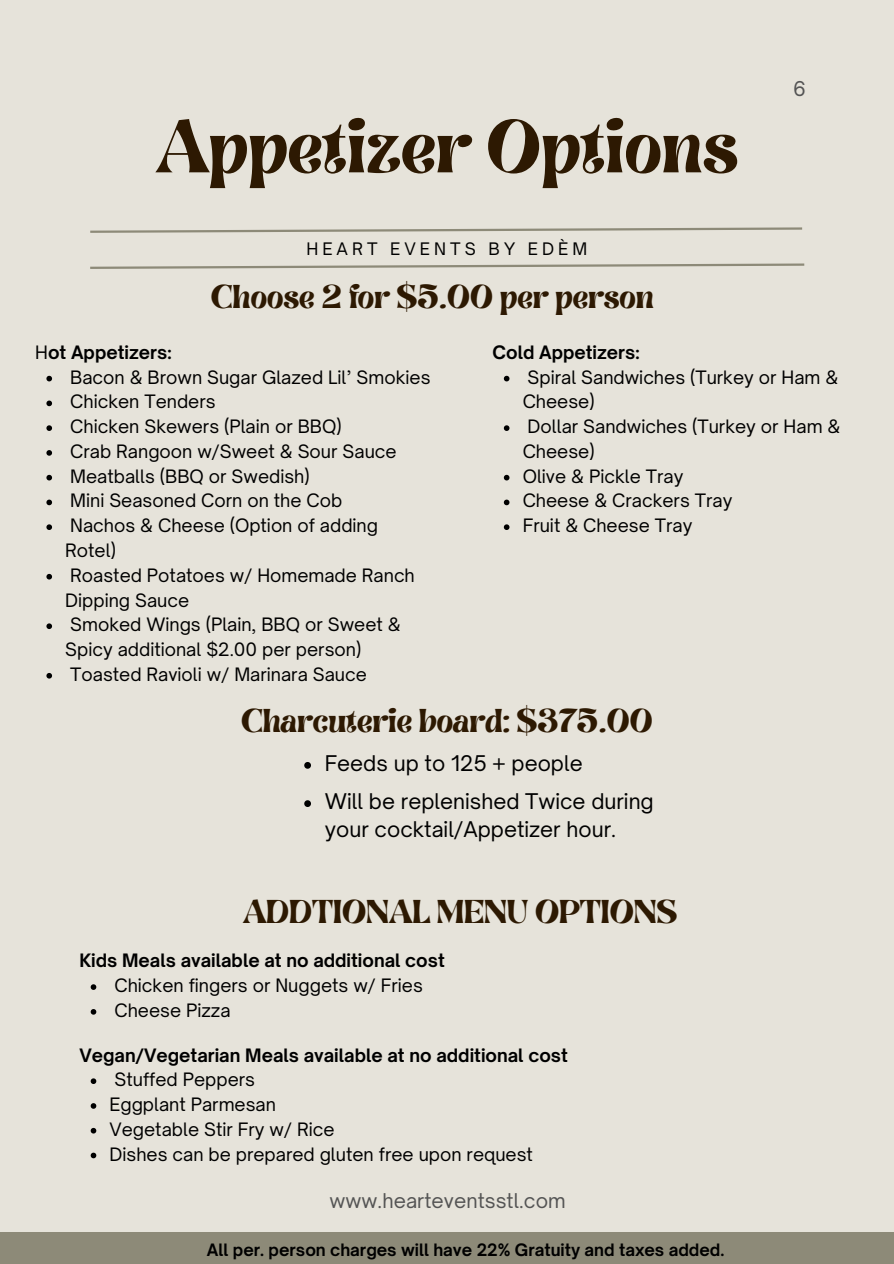
<style>
.page{position:relative;width:894px;height:1264px;background:#fff}
.page>*{position:absolute;margin:0;border:0;box-sizing:border-box;transform-origin:0 0}
.t1{font:60px "Brasika Display";color:#2d1902}
.t2{font:26.55px "Brasika Display";color:#2d1902}
.t3{font:20.7px/28.2px "Open Sauce One";color:#000}
.t4{font:19.5px "Open Sauce One";letter-spacing:.005em;color:#545454}
.t5{font:17.7px/24.8px "Open Sauce One";color:#000}
.t6{font:700 17.7px "Open Sauce One";color:#000}
.t7{font:16.5px "Open Sauce One";letter-spacing:.245em;color:#000}
.t8{font:700 16.35px "Open Sauce One";color:#000}
.s1{font-weight:400}
</style>
<div class="page">
<div style="left:0;top:0;width:893px;height:1263px;background:#e6e3da"></div>
<div style="left:0;top:1232px;width:893px;height:31px;background:#8d8a78"></div>
<svg style="left:90px;top:227px;width:713px;height:6px"></svg>
<svg style="left:90px;top:263px;width:715px;height:6px"></svg>
<svg style="left:46px;top:376px;width:6px;height:5px"></svg>
<svg style="left:46px;top:400px;width:6px;height:6px"></svg>
<svg style="left:46px;top:425px;width:6px;height:6px"></svg>
<svg style="left:46px;top:450px;width:6px;height:5px"></svg>
<svg style="left:46px;top:475px;width:6px;height:5px"></svg>
<svg style="left:46px;top:499px;width:6px;height:6px"></svg>
<svg style="left:46px;top:524px;width:6px;height:6px"></svg>
<svg style="left:46px;top:574px;width:6px;height:5px"></svg>
<svg style="left:46px;top:623px;width:6px;height:6px"></svg>
<svg style="left:46px;top:673px;width:6px;height:5px"></svg>
<svg style="left:503px;top:376px;width:6px;height:5px"></svg>
<svg style="left:503px;top:425px;width:6px;height:6px"></svg>
<svg style="left:503px;top:475px;width:6px;height:5px"></svg>
<svg style="left:503px;top:499px;width:6px;height:6px"></svg>
<svg style="left:503px;top:524px;width:6px;height:6px"></svg>
<svg style="left:304px;top:762px;width:7px;height:6px"></svg>
<svg style="left:304px;top:800px;width:7px;height:7px"></svg>
<svg style="left:91px;top:984px;width:5px;height:5px"></svg>
<svg style="left:91px;top:1009px;width:5px;height:5px"></svg>
<svg style="left:91px;top:1078px;width:5px;height:5px"></svg>
<svg style="left:91px;top:1103px;width:5px;height:5px"></svg>
<svg style="left:91px;top:1127px;width:5px;height:6px"></svg>
<svg style="left:91px;top:1152px;width:5px;height:6px"></svg>
<h1 class="t1" style="left:155px;top:100px;width:584px">Appetizer Options</h1>
<p class="t7" style="left:306px;top:238px;width:282px">HEART EVENTS BY EDÈM</p>
<h5 class="t2" style="left:211px;top:276px;width:444px">Choose 2 for $5.00 per person</h5>
<p class="t4" style="left:792px;top:76px;width:14px">6</p>
<h3 class="t6" style="left:35px;top:341px;width:138px"><span class="s1">H</span>ot Appetizers:</h3>
<p class="t5" style="left:70px;top:364px;width:362px">Bacon &amp; Brown Sugar Glazed Lil’ Smokies</p>
<p class="t5" style="left:70px;top:389px;width:147px">Chicken Tenders</p>
<p class="t5" style="left:70px;top:414px;width:273px">Chicken Skewers (Plain or BBQ)</p>
<p class="t5" style="left:70px;top:439px;width:328px">Crab Rangoon w/Sweet &amp; Sour Sauce</p>
<p class="t5" style="left:70px;top:463px;width:241px">Meatballs (BBQ or Swedish)</p>
<p class="t5" style="left:70px;top:488px;width:273px">Mini Seasoned Corn on the Cob</p>
<p class="t5" style="left:65px;top:513px;width:314px">Nachos &amp; Cheese (Option of adding<br>Rotel)</p>
<p class="t5" style="left:65px;top:562px;width:351px">Roasted Potatoes w/ Homemade Ranch<br>Dipping Sauce</p>
<p class="t5" style="left:65px;top:612px;width:337px">Smoked Wings (Plain, BBQ or Sweet &amp;<br>Spicy additional $2.00 per person)</p>
<p class="t5" style="left:70px;top:661px;width:298px">Toasted Ravioli w/ Marinara Sauce</p>
<h6 class="t6" style="left:492px;top:341px;width:148px">Cold Appetizers:</h6>
<p class="t5" style="left:522px;top:364px;width:317px">Spiral Sandwiches (Turkey or Ham &amp;<br>Cheese)</p>
<p class="t5" style="left:522px;top:414px;width:319px">Dollar Sandwiches (Turkey or Ham &amp;<br>Cheese)</p>
<p class="t5" style="left:522px;top:463px;width:162px">Olive &amp; Pickle Tray</p>
<p class="t5" style="left:522px;top:488px;width:211px">Cheese &amp; Crackers Tray</p>
<p class="t5" style="left:522px;top:513px;width:171px">Fruit &amp; Cheese Tray</p>
<p class="t2" style="left:241px;top:700px;width:413px">Charcuterie board: $375.00</p>
<p class="t3" style="left:325px;top:749px;width:259px">Feeds up to 125 + people</p>
<h4 class="t3" style="left:325px;top:787px;width:330px">Will be replenished Twice during your cocktail/Appetizer hour.</h4>
<p class="t2" style="left:243px;top:891px;width:435px">ADDTIONAL MENU OPTIONS</p>
<h6 class="t6" style="left:79px;top:949px;width:367px">Kids Meals available at no additional cost</h6>
<p class="t5" style="left:114px;top:973px;width:310px">Chicken fingers or Nuggets w/ Fries</p>
<p class="t5" style="left:114px;top:997px;width:117px">Cheese Pizza</p>
<h6 class="t6" style="left:79px;top:1043px;width:490px">Vegan/Vegetarian Meals available at no additional cost</h6>
<p class="t5" style="left:114px;top:1067px;width:142px">Stuffed Peppers</p>
<p class="t5" style="left:109px;top:1091px;width:168px">Eggplant Parmesan</p>
<p class="t5" style="left:109px;top:1116px;width:226px">Vegetable Stir Fry w/ Rice</p>
<p class="t5" style="left:109px;top:1141px;width:425px">Dishes can be prepared gluten free upon request</p>
<p class="t4" style="left:329px;top:1188px;width:238px">www.hearteventsstl.com</p>
<h3 class="t8" style="left:207px;top:1239px;width:519px">All per. person charges will have 22% Gratuity and taxes added.</h3>
</div>
